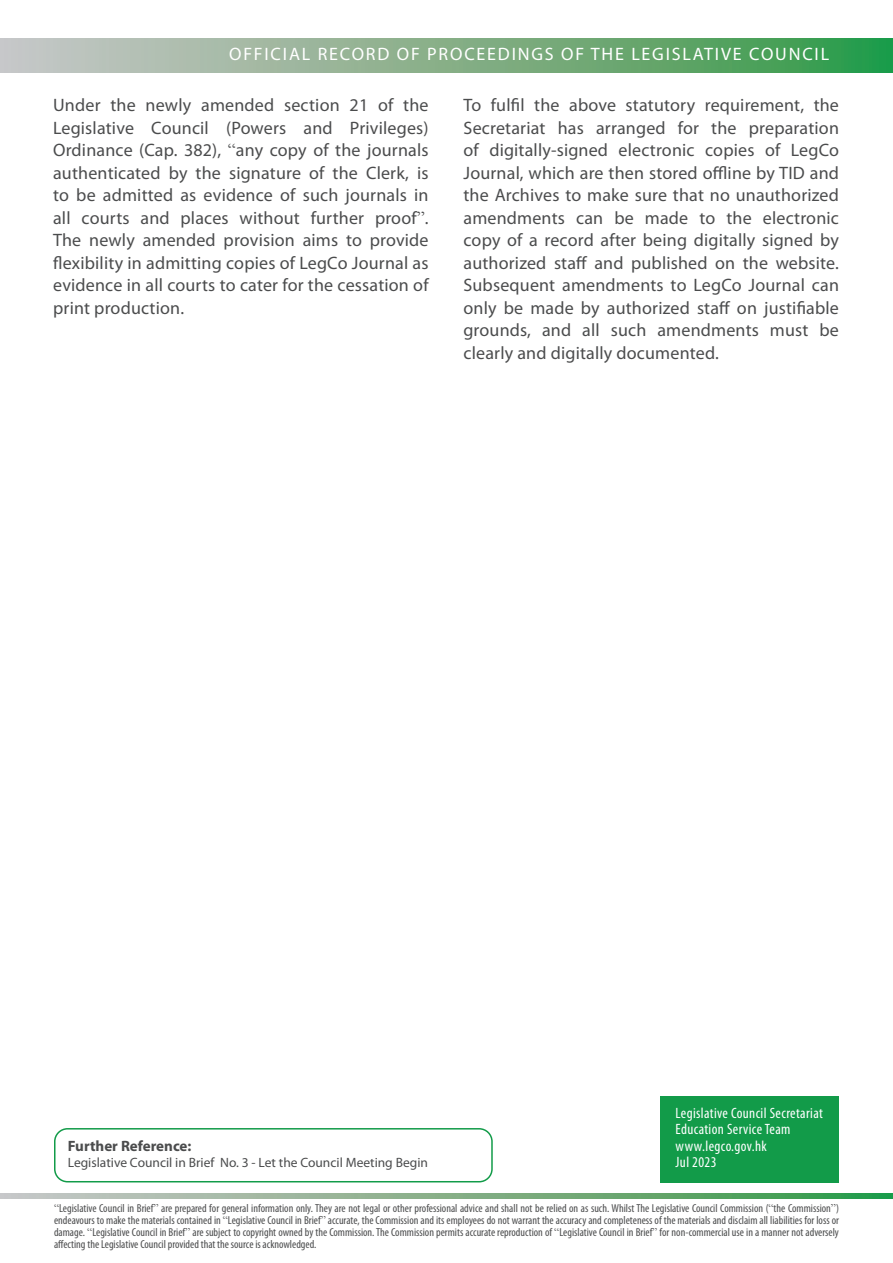
<style>
.page{position:relative;width:893px;height:1263px;background:#fff}
.page>*{position:absolute;margin:0;border:0;box-sizing:border-box;transform-origin:0 0}
.t1{font:18px/22.5px "Myriad Pro";letter-spacing:.01em;color:#4b4c4d;text-align:justify}
.t2{font:18px "Myriad Pro";letter-spacing:.1em;color:#fff}
.t3{font:condensed 15px "Myriad Pro";letter-spacing:.025em;color:#fff}
.t4{font:700 15px "Myriad Pro";color:#4b4c4d}
.t5{font:13.5px "Myriad Pro";color:#4b4c4d}
.t6{font:condensed 11.55px/12px "Myriad Pro";color:#4b4c4d;text-align:justify}
.s1{font-family:"Times New Roman"}
.s2{font-family:"Times New Roman";font-stretch:normal}
</style>
<div class="page">
<svg style="left:0;top:1194px;width:893px;height:4px;background:#81af88"></svg>
<svg style="left:0;top:38px;width:893px;height:34px;background:#81af88"></svg>
<div style="left:54px;top:1128px;width:439px;height:54px;border:2px solid #129b49;border-radius:13px"></div>
<div style="left:660px;top:1096px;width:179px;height:86px;background:#129b49"></div>
<p class="t2" style="left:229px;top:43px;width:601px">OFFICIAL RECORD OF PROCEEDINGS OF THE LEGISLATIVE COUNCIL</p>
<p class="t1" style="left:53px;top:94px;width:377px">Under the newly amended section 21 of the Legislative Council (Powers and Privileges)<br>Ordinance (Cap. 382), <span class="s1">“</span>any copy of the journals authenticated by the signature of the Clerk, is to be admitted as evidence of such journals in all courts and places without further proof<span class="s1">”</span>.<br>The newly amended provision aims to provide flexibility in admitting copies of LegCo Journal as evidence in all courts to cater for the cessation of print production.</p>
<p class="t1" style="left:463px;top:94px;width:377px">To fulfil the above statutory requirement, the Secretariat has arranged for the preparation of digitally-signed electronic copies of LegCo Journal, which are then stored offline by TID and the Archives to make sure that no unauthorized amendments can be made to the electronic copy of a record after being digitally signed by authorized staff and published on the website.<br>Subsequent amendments to LegCo Journal can only be made by authorized staff on justifiable grounds, and all such amendments must be clearly and digitally documented.</p>
<p class="t4" style="left:68px;top:1136px;width:125px">Further Reference:</p>
<p class="t5" style="left:68px;top:1154px;width:362px">Legislative Council in Brief No. 3 - Let the Council Meeting Begin</p>
<p class="t3" style="left:676px;top:1104px;width:149px">Legislative Council Secretariat</p>
<p class="t3" style="left:676px;top:1120px;width:116px">Education Service Team</p>
<p class="t3" style="left:676px;top:1137px;width:93px">www.legco.gov.hk</p>
<p class="t3" style="left:676px;top:1153px;width:42px">Jul 2023</p>
<p class="t6" style="left:54px;top:1202px;width:787px"><span class="s2">“</span>Legislative Council in Brief<span class="s2">”</span> are prepared for general information only. They are not legal or other professional advice and shall not be relied on as such. Whilst The Legislative Council Commission (<span class="s2">“</span>the Commission<span class="s2">”</span>) endeavours to make the materials contained in <span class="s2">“</span>Legislative Council in Brief<span class="s2">”</span> accurate, the Commission and its employees do not warrant the accuracy and completeness of the materials and disclaim all liabilities for loss or damage. <span class="s2">“</span>Legislative Council in Brief<span class="s2">”</span> are subject to copyright owned by the Commission. The Commission permits accurate reproduction of <span class="s2">“</span>Legislative Council in Brief<span class="s2">”</span> for non-commercial use in a manner not adversely affecting the Legislative Council provided that the source is acknowledged.</p>
</div>
